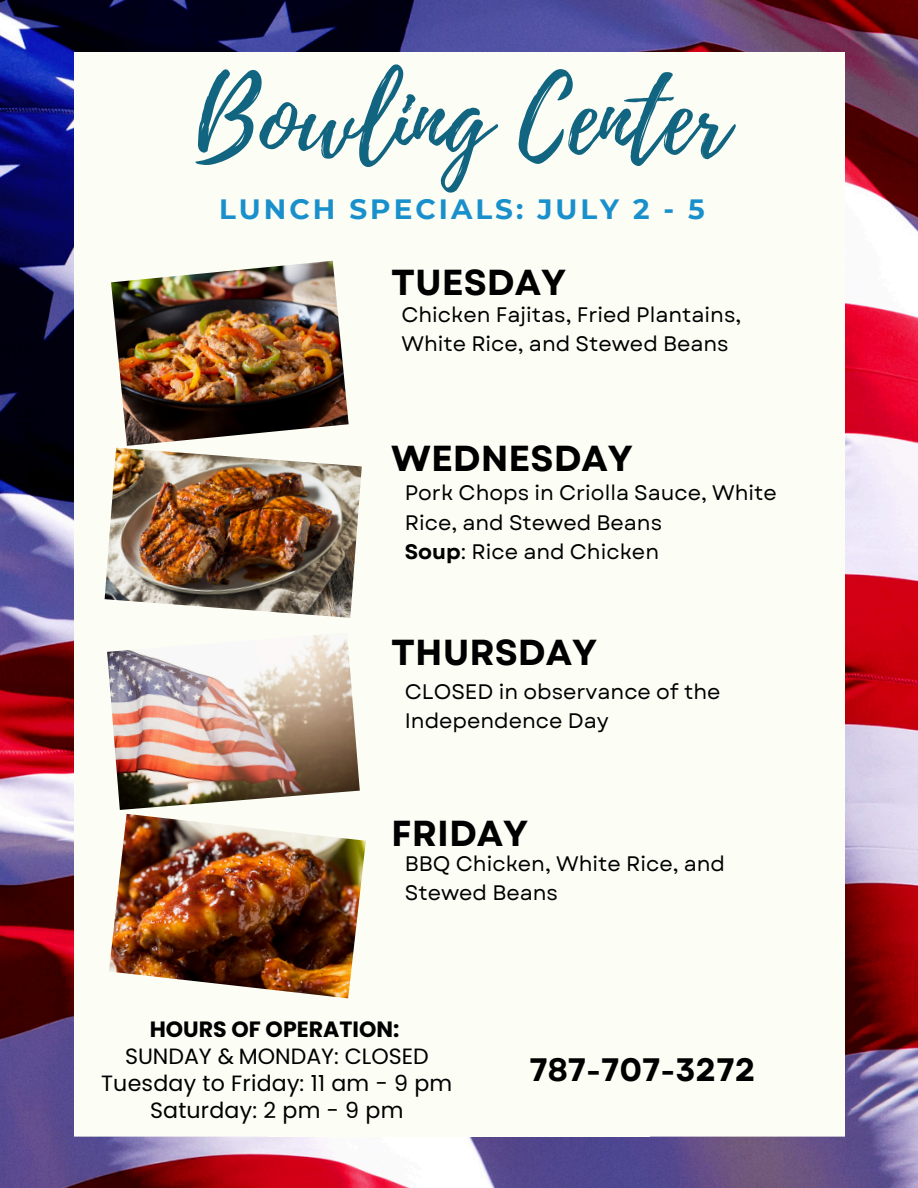
<style>
.page{position:relative;width:918px;height:1188px;background:#fff}
.page>*{position:absolute;margin:0;border:0;box-sizing:border-box;transform-origin:0 0}
.t1{font:99.6px "Playlist Script";color:#116580}
.t2{font:700 36.15px "Garet";color:#000}
.t3{font:700 32.4px "Garet";color:#000}
.t4{font:700 27.9px "Montserrat";letter-spacing:.11em;color:#1990cc}
.t5{font:22.05px/27px "Poppins";letter-spacing:.01em;color:#000;text-align:center}
.t6{font:700 22.05px "Poppins";color:#000}
.t7{font:21px/29.2px "Garet";color:#000}
.s1{font-weight:700}
</style>
<div class="page">
<img style="left:0;top:0;width:918px;height:1188px">
<div style="left:74px;top:52px;width:194px;height:352px;background:#fcfdf5"></div>
<div style="left:268px;top:52px;width:382px;height:361px;background:#fcfdf5"></div>
<div style="left:650px;top:52px;width:195px;height:352px;background:#fcfdf5"></div>
<div style="left:74px;top:404px;width:205px;height:380px;background:#fcfdf5"></div>
<div style="left:268px;top:404px;width:382px;height:380px;background:#fcfdf5"></div>
<div style="left:640px;top:404px;width:205px;height:380px;background:#fcfdf5"></div>
<div style="left:74px;top:784px;width:194px;height:352px;background:#fcfdf5"></div>
<div style="left:268px;top:775px;width:382px;height:361px;background:#fcfdf5"></div>
<div style="left:650px;top:784px;width:195px;height:352px;background:#fcfdf5"></div>
<img style="left:111px;top:261px;width:238px;height:185px">
<img style="left:105px;top:448px;width:257px;height:170px">
<img style="left:107px;top:635px;width:253px;height:175px">
<img style="left:109px;top:814px;width:257px;height:184px">
<p class="t1" style="left:195px;top:48px;width:535px">Bowling Center</p>
<p class="t4" style="left:219px;top:192px;width:487px">LUNCH SPECIALS: JULY 2 - 5</p>
<p class="t2" style="left:391px;top:256px;width:176px">TUESDAY</p>
<p class="t7" style="left:401px;top:300px;width:341px">Chicken Fajitas, Fried Plantains,<br>White Rice, and Stewed Beans</p>
<h2 class="t2" style="left:391px;top:433px;width:243px">WEDNESDAY</h2>
<p class="t7" style="left:405px;top:478px;width:374px">Pork Chops in Criolla Sauce, White<br>Rice, and Stewed Beans</p>
<h2 class="t7" style="left:405px;top:537px;width:256px"><span class="s1">Soup</span>: Rice and Chicken</h2>
<p class="t2" style="left:391px;top:627px;width:207px">THURSDAY</p>
<p class="t7" style="left:405px;top:677px;width:317px">CLOSED in observance of the<br>Independence Day</p>
<h2 class="t2" style="left:391px;top:807px;width:138px">FRIDAY</h2>
<p class="t7" style="left:405px;top:849px;width:322px">BBQ Chicken, White Rice, and<br>Stewed Beans</p>
<p class="t6" style="left:150px;top:1014px;width:251px">HOURS OF OPERATION:</p>
<p class="t5" style="left:101px;top:1043px;width:353px">SUNDAY &amp; MONDAY: CLOSED<br>Tuesday to Friday: 11 am - 9 pm<br>Saturday: 2 pm - 9 pm</p>
<h2 class="t3" style="left:529px;top:1046px;width:228px">787-707-3272</h2>
</div>
